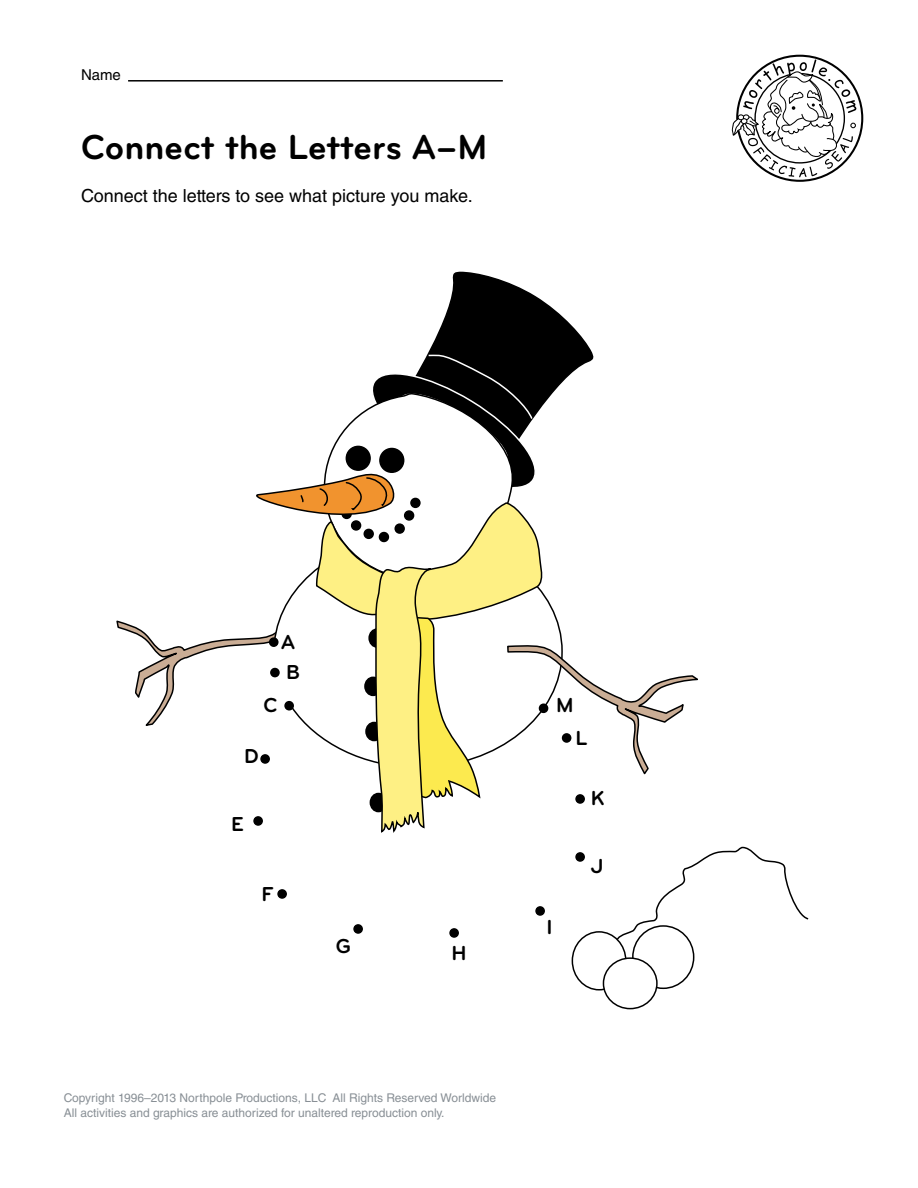
<style>
.page{position:relative;width:918px;height:1188px;background:#fff}
.page>*{position:absolute;margin:0;border:0;box-sizing:border-box;transform-origin:0 0}
.t1{font:700 36px "Bryant";color:#000}
.t2{font:700 21px/30.3px "Bryant";color:#000}
.t3{font:18px "Helvetica LT Std";color:#000}
.t4{font:15px "Helvetica LT Std";color:#000}
.t5{font:12px/14.4px "Helvetica LT Std";color:#888f95}
</style>
<div class="page">
<svg style="left:732px;top:54px;width:132px;height:128px"></svg>
<hr style="left:128px;top:80px;width:375px;height:2px;background:#000">
<svg style="left:116px;top:271px;width:582px;height:562px"></svg>
<svg style="left:582px;top:846px;width:227px;height:132px"></svg>
<div style="left:633px;top:926px;width:61px;height:62px;background:#fff;border-radius:50%"></div>
<div style="left:632px;top:925px;width:62px;height:64px;border:2px solid #000;border-radius:50%"></div>
<div style="left:572px;top:932px;width:54px;height:58px;background:#fff;border-radius:50%"></div>
<div style="left:572px;top:931px;width:55px;height:60px;border:2px solid #000;border-radius:50%"></div>
<div style="left:603px;top:958px;width:54px;height:51px;background:#fff;border-radius:50%"></div>
<div style="left:603px;top:957px;width:55px;height:52px;border:2px solid #000;border-radius:50%"></div>
<div style="left:540px;top:704px;width:8px;height:8px;background:#000;border-radius:50%"></div>
<div style="left:539px;top:703px;width:9px;height:10px;border:2px solid #000;border-radius:50%"></div>
<div style="left:270px;top:638px;width:8px;height:8px;background:#000;border-radius:50%"></div>
<div style="left:269px;top:637px;width:10px;height:10px;border:2px solid #000;border-radius:50%"></div>
<div style="left:261px;top:755px;width:8px;height:8px;background:#000;border-radius:50%"></div>
<div style="left:260px;top:754px;width:10px;height:10px;border:2px solid #000;border-radius:50%"></div>
<div style="left:254px;top:817px;width:8px;height:8px;background:#000;border-radius:50%"></div>
<div style="left:253px;top:816px;width:10px;height:10px;border:2px solid #000;border-radius:50%"></div>
<div style="left:278px;top:890px;width:8px;height:8px;background:#000;border-radius:50%"></div>
<div style="left:277px;top:889px;width:10px;height:10px;border:2px solid #000;border-radius:50%"></div>
<div style="left:354px;top:925px;width:8px;height:8px;background:#000;border-radius:50%"></div>
<div style="left:353px;top:924px;width:10px;height:10px;border:2px solid #000;border-radius:50%"></div>
<div style="left:450px;top:929px;width:8px;height:8px;background:#000;border-radius:50%"></div>
<div style="left:449px;top:928px;width:10px;height:10px;border:2px solid #000;border-radius:50%"></div>
<div style="left:536px;top:907px;width:8px;height:8px;background:#000;border-radius:50%"></div>
<div style="left:535px;top:906px;width:10px;height:10px;border:2px solid #000;border-radius:50%"></div>
<div style="left:576px;top:853px;width:8px;height:8px;background:#000;border-radius:50%"></div>
<div style="left:575px;top:852px;width:10px;height:10px;border:2px solid #000;border-radius:50%"></div>
<div style="left:576px;top:795px;width:8px;height:8px;background:#000;border-radius:50%"></div>
<div style="left:575px;top:794px;width:10px;height:10px;border:2px solid #000;border-radius:50%"></div>
<div style="left:563px;top:734px;width:8px;height:8px;background:#000;border-radius:50%"></div>
<div style="left:562px;top:733px;width:9px;height:10px;border:2px solid #000;border-radius:50%"></div>
<div style="left:285px;top:702px;width:8px;height:8px;background:#000;border-radius:50%"></div>
<div style="left:284px;top:701px;width:10px;height:10px;border:2px solid #000;border-radius:50%"></div>
<div style="left:271px;top:669px;width:8px;height:8px;background:#000;border-radius:50%"></div>
<div style="left:270px;top:668px;width:10px;height:9px;border:2px solid #000;border-radius:50%"></div>
<p class="t4" style="left:81px;top:66px;width:42px">Name</p>
<h1 class="t1" style="left:81px;top:125px;width:408px">Connect the Letters A–M</h1>
<h3 class="t3" style="left:81px;top:185px;width:393px">Connect the letters to see what picture you make.</h3>
<h2 class="t2" style="left:281px;top:627px;width:21px">A<br>B</h2>
<h2 class="t2" style="left:264px;top:690px;width:16px">C</h2>
<h2 class="t2" style="left:244px;top:741px;width:16px">D</h2>
<h2 class="t2" style="left:231px;top:809px;width:14px">E</h2>
<h2 class="t2" style="left:261px;top:879px;width:14px">F</h2>
<h2 class="t2" style="left:336px;top:931px;width:17px">G</h2>
<h2 class="t2" style="left:451px;top:938px;width:17px">H</h2>
<h2 class="t2" style="left:556px;top:690px;width:19px">M</h2>
<h2 class="t2" style="left:576px;top:723px;width:14px">L</h2>
<h2 class="t2" style="left:591px;top:783px;width:15px">K</h2>
<h2 class="t2" style="left:546px;top:912px;width:8px">I</h2>
<h2 class="t2" style="left:591px;top:851px;width:14px">J</h2>
<p class="t5" style="left:64px;top:1091px;width:434px">Copyright 1996–2013 Northpole Productions, LLC All Rights Reserved Worldwide<br>All activities and graphics are authorized for unaltered reproduction only.</p>
</div>
